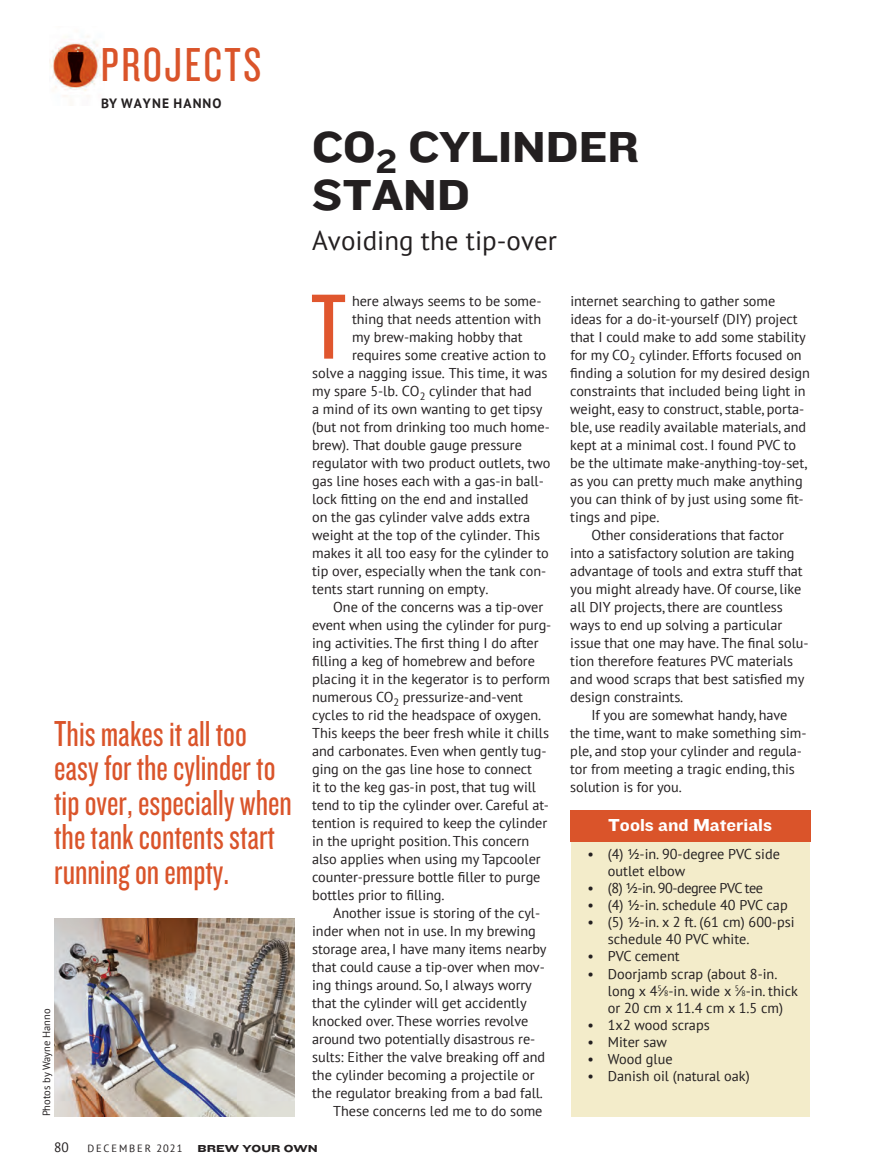
<style>
.page{position:relative;width:878px;height:1175px;background:#fff}
.page>*{position:absolute;margin:0;border:0;box-sizing:border-box;transform-origin:0 0}
.t1{font:96px "Knockout 28 Junior Feathrwt";color:#e0562e;scale:1.12 1}
.t2{font:49.5px "Knockout 28 Junior Feathrwt";letter-spacing:.05em;color:#da542a}
.t3{font:45px/48px "Knockout 52 Cruiserweight";color:#231f20}
.t4{font:37.5px/34.5px "Knockout 28 Junior Feathrwt";color:#da542a}
.t5{font:27px "PT Sans";color:#231f20}
.t6{font:18px "Knockout 52 Cruiserweight";color:#fff}
.t7{font:14.25px/17.1px "PT Sans";letter-spacing:-.005em;color:#231f20}
.t8{font:14.25px "PT Sans";letter-spacing:-.03em;color:#231f20}
.t9{font:700 13.5px "PT Sans";letter-spacing:.08em;color:#231f20}
.t10{font:13.5px "PT Sans";color:#231f20}
.t11{font:10.5px "PT Sans";color:#231f20}
.t12{font:10.5px "PT Sans";letter-spacing:.18em;color:#231f20}
.t13{font:10.5px "Knockout 54 Sumo";color:#231f20}
.s1{font-size:7.8px}
</style>
<div class="page">
<img style="left:50px;top:36px;width:51px;height:61px">
<img style="left:54px;top:918px;width:240px;height:198px">
<div style="left:571px;top:841px;width:239px;height:275px;background:#f3ecca"></div>
<div style="left:569px;top:810px;width:241px;height:32px;background:#da542a"></div>
<h2 class="t2" style="left:101px;top:34px;width:162px">PROJECTS</h2>
<p class="t9" style="left:101px;top:94px;width:122px">BY WAYNE HANNO</p>
<h3 class="t4" style="left:54px;top:714px;width:239px">This makes it all too easy for the cylinder to tip over, especially when the tank contents start running on empty.</h3>
<p class="t11" style="left:40px;top:1116px;width:109px;rotate:-90deg">Photos by Wayne Hanno</p>
<h3 class="t3" style="left:312px;top:121px;width:328px">CO<sub>2</sub> CYLINDER<br>STAND</h3>
<h3 class="t5" style="left:312px;top:223px;width:246px">Avoiding the tip-over</h3>
<h1 class="t1" style="left:310px;top:268px;width:33px">T</h1>
<p class="t7" style="left:352px;top:292px;width:191px">here always seems to be some-</p>
<p class="t7" style="left:352px;top:310px;width:191px">thing that needs attention with</p>
<p class="t7" style="left:352px;top:328px;width:172px">my brew-making hobby that</p>
<p class="t7" style="left:352px;top:346px;width:196px">requires some creative action to</p>
<p class="t7" style="left:312px;top:364px;width:237px">solve a nagging issue. This time, it was</p>
<p class="t7" style="left:312px;top:382px;width:221px">my spare 5-lb. CO<sub>2</sub> cylinder that had</p>
<p class="t7" style="left:312px;top:400px;width:232px">a mind of its own wanting to get tipsy</p>
<p class="t7" style="left:312px;top:418px;width:239px">(but not from drinking too much home-</p>
<p class="t7" style="left:312px;top:436px;width:211px">brew). That double gauge pressure</p>
<p class="t7" style="left:312px;top:454px;width:240px">regulator with two product outlets, two</p>
<p class="t7" style="left:312px;top:472px;width:233px">gas line hoses each with a gas-in ball-</p>
<p class="t7" style="left:312px;top:490px;width:218px">lock fitting on the end and installed</p>
<p class="t7" style="left:312px;top:508px;width:219px">on the gas cylinder valve adds extra</p>
<p class="t7" style="left:312px;top:526px;width:229px">weight at the top of the cylinder. This</p>
<p class="t7" style="left:312px;top:544px;width:238px">makes it all too easy for the cylinder to</p>
<p class="t7" style="left:312px;top:562px;width:236px">tip over, especially when the tank con-</p>
<p class="t7" style="left:312px;top:580px;width:178px">tents start running on empty.</p>
<p class="t7" style="left:333px;top:598px;width:211px">One of the concerns was a tip-over</p>
<p class="t7" style="left:312px;top:616px;width:241px">event when using the cylinder for purg-</p>
<p class="t7" style="left:312px;top:634px;width:228px">ing activities. The first thing I do after</p>
<p class="t7" style="left:312px;top:652px;width:224px">filling a keg of homebrew and before</p>
<p class="t7" style="left:312px;top:670px;width:239px">placing it in the kegerator is to perform</p>
<p class="t7" style="left:312px;top:688px;width:212px">numerous CO<sub>2</sub> pressurize-and-vent</p>
<p class="t7" style="left:312px;top:706px;width:230px">cycles to rid the headspace of oxygen.</p>
<p class="t7" style="left:312px;top:724px;width:238px">This keeps the beer fresh while it chills</p>
<p class="t7" style="left:312px;top:742px;width:236px">and carbonates. Even when gently tug-</p>
<p class="t7" style="left:312px;top:760px;width:221px">ging on the gas line hose to connect</p>
<p class="t7" style="left:312px;top:778px;width:225px">it to the keg gas-in post, that tug will</p>
<p class="t7" style="left:312px;top:796px;width:238px">tend to tip the cylinder over. Careful at-</p>
<p class="t7" style="left:312px;top:814px;width:236px">tention is required to keep the cylinder</p>
<p class="t7" style="left:312px;top:832px;width:219px">in the upright position. This concern</p>
<p class="t7" style="left:312px;top:850px;width:230px">also applies when using my Tapcooler</p>
<p class="t7" style="left:312px;top:868px;width:230px">counter-pressure bottle filler to purge</p>
<p class="t7" style="left:312px;top:886px;width:134px">bottles prior to filling.</p>
<p class="t7" style="left:333px;top:904px;width:208px">Another issue is storing of the cyl-</p>
<p class="t7" style="left:312px;top:922px;width:225px">inder when not in use. In my brewing</p>
<p class="t7" style="left:312px;top:940px;width:236px">storage area, I have many items nearby</p>
<p class="t7" style="left:312px;top:958px;width:234px">that could cause a tip-over when mov-</p>
<p class="t7" style="left:312px;top:976px;width:221px">ing things around. So, I always worry</p>
<p class="t7" style="left:312px;top:994px;width:216px">that the cylinder will get accidently</p>
<p class="t7" style="left:312px;top:1012px;width:218px">knocked over. These worries revolve</p>
<p class="t7" style="left:312px;top:1030px;width:225px">around two potentially disastrous re-</p>
<p class="t7" style="left:312px;top:1048px;width:234px">sults: Either the valve breaking off and</p>
<p class="t7" style="left:312px;top:1066px;width:224px">the cylinder becoming a projectile or</p>
<p class="t7" style="left:312px;top:1084px;width:232px">the regulator breaking from a bad fall.</p>
<p class="t7" style="left:333px;top:1102px;width:211px">These concerns led me to do some</p>
<p class="t7" style="left:570px;top:292px;width:206px">internet searching to gather some</p>
<p class="t7" style="left:570px;top:310px;width:229px">ideas for a do-it-yourself (DIY) project</p>
<p class="t7" style="left:570px;top:328px;width:237px">that I could make to add some stability</p>
<p class="t7" style="left:570px;top:346px;width:233px">for my CO<sub>2</sub> cylinder. Efforts focused on</p>
<p class="t7" style="left:570px;top:364px;width:241px">finding a solution for my desired design</p>
<p class="t7" style="left:570px;top:382px;width:237px">constraints that included being light in</p>
<p class="t7" style="left:570px;top:400px;width:235px">weight, easy to construct, stable, porta-</p>
<p class="t7" style="left:570px;top:418px;width:237px">ble, use readily available materials, and</p>
<p class="t7" style="left:570px;top:436px;width:227px">kept at a minimal cost. I found PVC to</p>
<p class="t7" style="left:570px;top:454px;width:238px">be the ultimate make-anything-toy-set,</p>
<p class="t7" style="left:570px;top:472px;width:234px">as you can pretty much make anything</p>
<p class="t7" style="left:570px;top:490px;width:235px">you can think of by just using some fit-</p>
<p class="t7" style="left:570px;top:508px;width:91px">tings and pipe.</p>
<p class="t7" style="left:591px;top:526px;width:194px">Other considerations that factor</p>
<p class="t7" style="left:570px;top:544px;width:226px">into a satisfactory solution are taking</p>
<p class="t7" style="left:570px;top:562px;width:234px">advantage of tools and extra stuff that</p>
<p class="t7" style="left:570px;top:580px;width:232px">you might already have. Of course, like</p>
<p class="t7" style="left:570px;top:598px;width:214px">all DIY projects, there are countless</p>
<p class="t7" style="left:570px;top:616px;width:213px">ways to end up solving a particular</p>
<p class="t7" style="left:570px;top:634px;width:240px">issue that one may have. The final solu-</p>
<p class="t7" style="left:570px;top:652px;width:224px">tion therefore features PVC materials</p>
<p class="t7" style="left:570px;top:670px;width:235px">and wood scraps that best satisfied my</p>
<p class="t7" style="left:570px;top:688px;width:114px">design constraints.</p>
<p class="t7" style="left:591px;top:706px;width:198px">If you are somewhat handy, have</p>
<p class="t7" style="left:570px;top:724px;width:238px">the time, want to make something sim-</p>
<p class="t7" style="left:570px;top:742px;width:233px">ple, and stop your cylinder and regula-</p>
<p class="t7" style="left:570px;top:760px;width:226px">tor from meeting a tragic ending, this</p>
<p class="t7" style="left:570px;top:778px;width:113px">solution is for you.</p>
<p class="t6" style="left:608px;top:812px;width:165px">Tools and Materials</p>
<p class="t7" style="left:608px;top:845px;width:173px;text-indent:-20px">• (4) ½-in. 90-degree PVC side outlet elbow</p>
<p class="t8" style="left:587px;top:878px;width:177px">• (8) ½-in. 90-degree PVC tee</p>
<p class="t7" style="left:587px;top:896px;width:202px">• (4) ½-in. schedule 40 PVC cap</p>
<p class="t7" style="left:608px;top:913px;width:188px;text-indent:-20px">• (5) ½-in. x 2 ft. (61 cm) 600-psi schedule 40 PVC white.</p>
<p class="t7" style="left:587px;top:947px;width:94px">• PVC cement</p>
<p class="t7" style="left:608px;top:964px;width:191px;text-indent:-20px">• Doorjamb scrap (about 8-in. long x 4<sup>5</sup>⁄<span class="s1">8</span>-in. wide x <sup>5</sup>⁄<span class="s1">8</span>-in. thick or 20 cm x 11.4 cm x 1.5 cm)</p>
<p class="t7" style="left:587px;top:1016px;width:124px">• 1x2 wood scraps</p>
<p class="t7" style="left:587px;top:1033px;width:81px">• Miter saw</p>
<p class="t7" style="left:587px;top:1050px;width:86px">• Wood glue</p>
<p class="t7" style="left:587px;top:1067px;width:164px">• Danish oil (natural oak)</p>
<p class="t10" style="left:54px;top:1138px;width:16px">80</p>
<p class="t12" style="left:87px;top:1141px;width:97px">DECEMBER 2021</p>
<p class="t13" style="left:197px;top:1140px;width:122px">BREW YOUR OWN</p>
</div>
